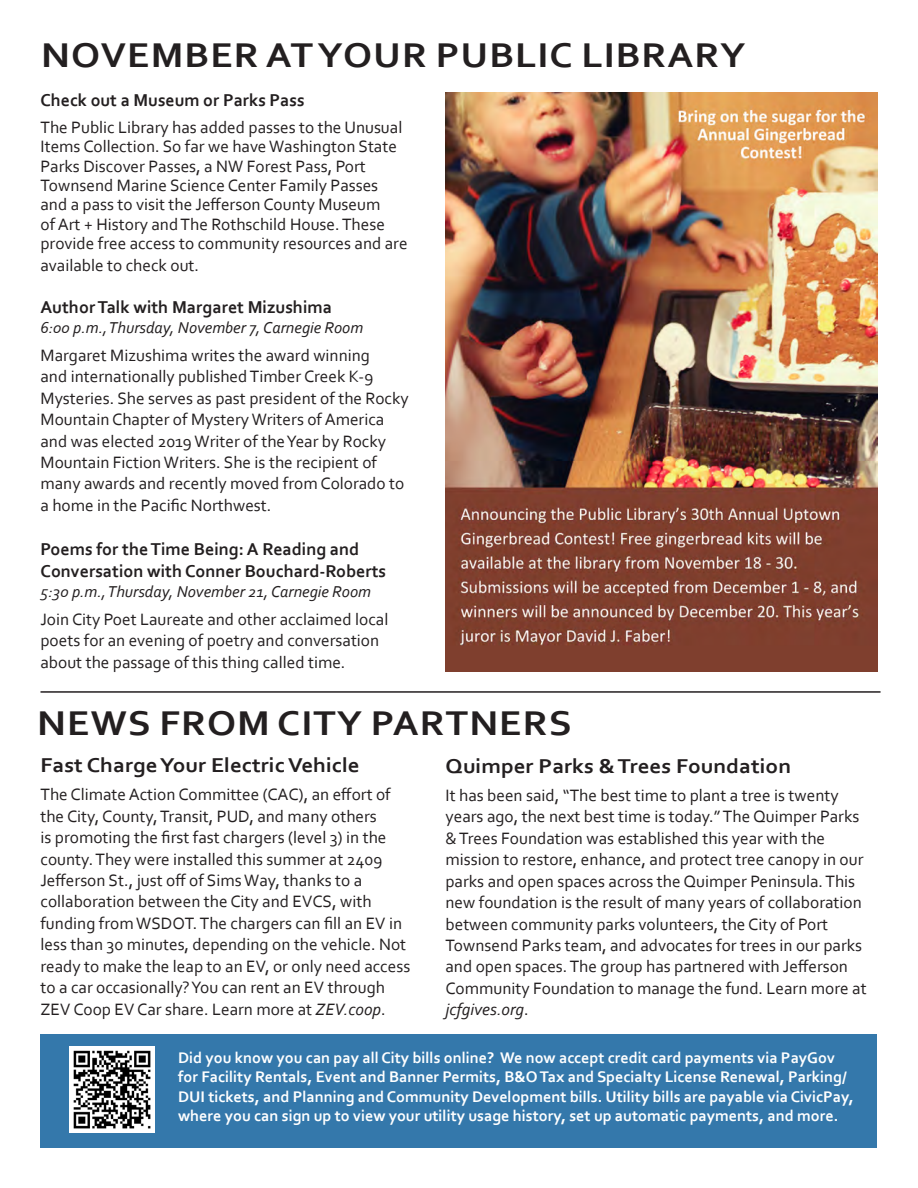
<style>
.page{position:relative;width:918px;height:1188px;background:#fff}
.page>*{position:absolute;margin:0;border:0;box-sizing:border-box;transform-origin:0 0}
.t1{font:700 36px "Corbel";letter-spacing:.025em;color:#231f20;scale:1.1 1}
.t2{font:700 21px "Corbel";color:#231f20;scale:1.1 1}
.t3{font:700 18px/21.6px "Corbel";color:#231f20}
.t4{font:17.25px/21.5px "Corbel";color:#231f20}
.t5{font:italic 16.5px "Corbel";color:#231f20}
.t6{font:700 16.2px/19.4px "Corbel";color:#fff}
.s1{font-style:italic}
</style>
<div class="page">
<div style="left:40px;top:1034px;width:838px;height:114px;background:#3478ab"></div>
<img style="left:69px;top:1047px;width:86px;height:85px">
<img style="left:446px;top:93px;width:432px;height:579px">
<hr style="left:40px;top:691px;width:841px;height:2px;background:#231f20">
<p class="t1" style="left:41px;top:33px;width:642px">NOVEMBER AT YOUR PUBLIC LIBRARY</p>
<p class="t3" style="left:40px;top:89px;width:266px">Check out a Museum or Parks Pass</p>
<p class="t4" style="left:40px;top:117px;width:369px;line-height:19.5px">The Public Library has added passes to the Unusual Items Collection. So far we have Washington State Parks Discover Passes, a NW Forest Pass, Port Townsend Marine Science Center Family Passes and a pass to visit the Jefferson County Museum<br>of Art + History and The Rothschild House. These provide free access to community resources and are</p>
<p class="t4" style="left:40px;top:254px;width:160px">available to check out.</p>
<p class="t3" style="left:40px;top:296px;width:293px">Author Talk with Margaret Mizushima</p>
<p class="t5" style="left:40px;top:317px;width:324px">6:00 p.m., Thursday, November 7, Carnegie Room</p>
<p class="t4" style="left:40px;top:344px;width:370px">Margaret Mizushima writes the award winning<br>and internationally published Timber Creek K-9<br>Mysteries. She serves as past president of the Rocky Mountain Chapter of Mystery Writers of America and was elected 2019 Writer of the Year by Rocky Mountain Fiction Writers. She is the recipient of many awards and recently moved from Colorado to a home in the Pacific Northwest.</p>
<p class="t3" style="left:40px;top:538px;width:347px">Poems for the Time Being: A Reading and<br>Conversation with Conner Bouchard-Roberts</p>
<p class="t5" style="left:40px;top:581px;width:332px">5:30 p.m., Thursday, November 21, Carnegie Room</p>
<p class="t4" style="left:40px;top:608px;width:349px">Join City Poet Laureate and other acclaimed local poets for an evening of poetry and conversation about the passage of this thing called time.</p>
<p class="t1" style="left:37px;top:701px;width:487px">NEWS FROM CITY PARTNERS</p>
<p class="t2" style="left:40px;top:752px;width:292px">Fast Charge Your Electric Vehicle</p>
<p class="t4" style="left:40px;top:783px;width:371px">The Climate Action Committee (CAC), an effort of the City, County, Transit, PUD, and many others<br>is promoting the first fast chargers (level 3) in the county. They were installed this summer at 2409<br>Jefferson St., just off of Sims Way, thanks to a collaboration between the City and EVCS, with funding from WSDOT. The chargers can fill an EV in less than 30 minutes, depending on the vehicle. Not ready to make the leap to an EV, or only need access to a car occasionally? You can rent an EV through ZEV Coop EV Car share. Learn more at <span class="s1">ZEV.coop</span>.</p>
<p class="t2" style="left:446px;top:753px;width:316px">Quimper Parks &amp; Trees Foundation</p>
<p class="t4" style="left:446px;top:784px;width:423px">It has been said, “The best time to plant a tree is twenty years ago, the next best time is today.” The Quimper Parks &amp; Trees Foundation was established this year with the mission to restore, enhance, and protect tree canopy in our parks and open spaces across the Quimper Peninsula. This new foundation is the result of many years of collaboration between community parks volunteers, the City of Port Townsend Parks team, and advocates for trees in our parks and open spaces. The group has partnered with Jefferson Community Foundation to manage the fund. Learn more at <span class="s1">jcfgives.org</span>.</p>
<p class="t6" style="left:178px;top:1047px;width:677px">Did you know you can pay all City bills online? We now accept credit card payments via PayGov for Facility Rentals, Event and Banner Permits, B&amp;O Tax and Specialty License Renewal, Parking/ DUI tickets, and Planning and Community Development bills. Utility bills are payable via CivicPay, where you can sign up to view your utility usage history, set up automatic payments, and more.</p>
</div>
